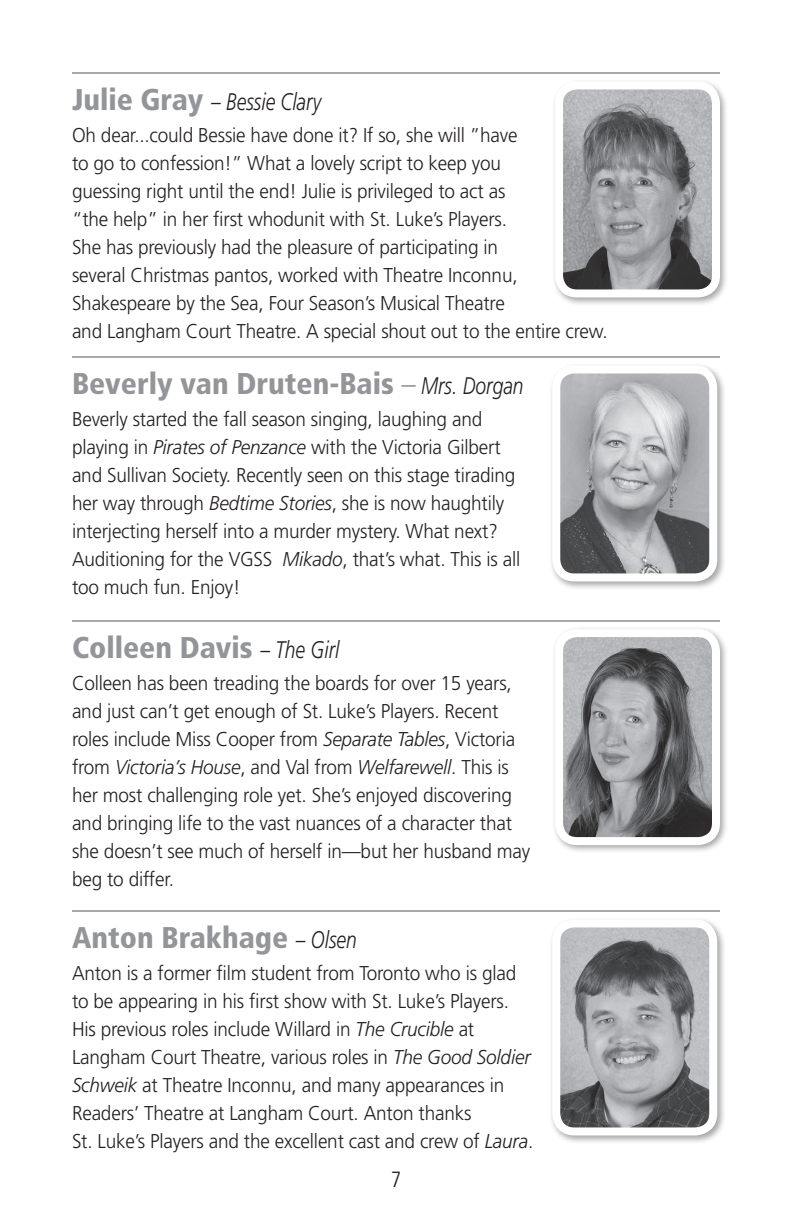
<style>
.page{position:relative;width:792px;height:1224px;background:#fff}
.page>*{position:absolute;margin:0;border:0;box-sizing:border-box;transform-origin:0 0}
.t1{font:900 condensed 30px "Frutiger";color:#939598}
.t2{font:italic 300 24px "Frutiger";color:#231f20;scale:.8 1}
.t3{font:300 condensed 22px "Frutiger";color:#231f20}
.t4{font:300 20px/28px "Frutiger";letter-spacing:-.01em;color:#231f20;scale:.95 1}
.s1{font-weight:900;font-style:normal;font-stretch:condensed;font-size:30px;color:#939598}
.s2{font-weight:300;font-style:italic;font-stretch:normal}
.s3{font-weight:300;font-style:italic;font-stretch:normal;font-size:24px;color:#231f20}
.s4{font-style:italic}
</style>
<div class="page">
<hr style="left:72px;top:356px;width:648px;height:2px;background:#a8a9ad">
<div style="left:550px;top:363px;width:176px;height:227px;background:#231f20;opacity:.4"></div>
<img style="left:556px;top:369px;width:157px;height:208px">
<div style="left:552px;top:365px;width:165px;height:216px;border:8px solid #fff;border-radius:18px"></div>
<hr style="left:72px;top:620px;width:648px;height:2px;background:#a8a9ad">
<div style="left:552px;top:626px;width:177px;height:228px;background:#231f20;opacity:.4"></div>
<img style="left:559px;top:633px;width:157px;height:208px">
<div style="left:555px;top:629px;width:165px;height:216px;border:8px solid #fff;border-radius:18px"></div>
<hr style="left:72px;top:910px;width:648px;height:2px;background:#a8a9ad">
<div style="left:550px;top:917px;width:176px;height:227px;background:#231f20;opacity:.4"></div>
<img style="left:556px;top:923px;width:157px;height:208px">
<div style="left:552px;top:919px;width:165px;height:216px;border:8px solid #fff;border-radius:18px"></div>
<hr style="left:72px;top:72px;width:648px;height:2px;background:#a8a9ad">
<div style="left:552px;top:79px;width:177px;height:227px;background:#231f20;opacity:.4"></div>
<img style="left:559px;top:85px;width:157px;height:208px">
<div style="left:555px;top:81px;width:165px;height:216px;border:8px solid #fff;border-radius:18px"></div>
<p class="t2" style="left:72px;top:88px;width:313px"><span class="s1">Julie Gray</span> – Bessie Clary</p>
<p class="t4" style="left:72px;top:121px;width:565px">Oh dear...could Bessie have done it? If so, she will ”have<br>to go to confession!” What a lovely script to keep you<br>guessing right until the end! Julie is privileged to act as<br>“the help” in her first whodunit with St. Luke’s Players.<br>She has previously had the pleasure of participating in<br>several Christmas pantos, worked with Theatre Inconnu, Shakespeare by the Sea, Four Season’s Musical Theatre<br>and Langham Court Theatre. A special shout out to the entire crew.</p>
<h1 class="t1" style="left:72px;top:366px;width:453px">Beverly van Druten-Bais <span class="s2">–</span> <span class="s3">Mrs. Dorgan</span></h1>
<p class="t4" style="left:72px;top:405px;width:474px">Beverly started the fall season singing, laughing and playing in <span class="s4">Pirates of Penzance</span> with the Victoria Gilbert and Sullivan Society. Recently seen on this stage tirading her way through <span class="s4">Bedtime Stories</span>, she is now haughtily interjecting herself into a murder mystery. What next?<br>Auditioning for the VGSS <span class="s4">Mikado</span>, that’s what. This is all too much fun. Enjoy!</p>
<h1 class="t1" style="left:72px;top:630px;width:269px">Colleen Davis <span class="s3">– The Girl</span></h1>
<p class="t4" style="left:72px;top:669px;width:484px">Colleen has been treading the boards for over 15 years, and just can’t get enough of St. Luke’s Players. Recent roles include Miss Cooper from <span class="s4">Separate Tables</span>, Victoria from <span class="s4">Victoria’s House</span>, and Val from <span class="s4">Welfarewell</span>. This is her most challenging role yet. She’s enjoyed discovering and bringing life to the vast nuances of a character that she doesn’t see much of herself in—but her husband may beg to differ.</p>
<h1 class="t1" style="left:72px;top:920px;width:286px">Anton Brakhage <span class="s3">– Olsen</span></h1>
<p class="t4" style="left:72px;top:959px;width:487px">Anton is a former film student from Toronto who is glad to be appearing in his first show with St. Luke’s Players.<br>His previous roles include Willard in <span class="s4">The Crucible</span> at Langham Court Theatre, various roles in <span class="s4">The Good Soldier Schweik</span> at Theatre Inconnu, and many appearances in Readers’ Theatre at Langham Court. Anton thanks<br>St. Luke’s Players and the excellent cast and crew of <span class="s4">Laura</span>.</p>
<p class="t3" style="left:391px;top:1167px;width:12px">7</p>
</div>
